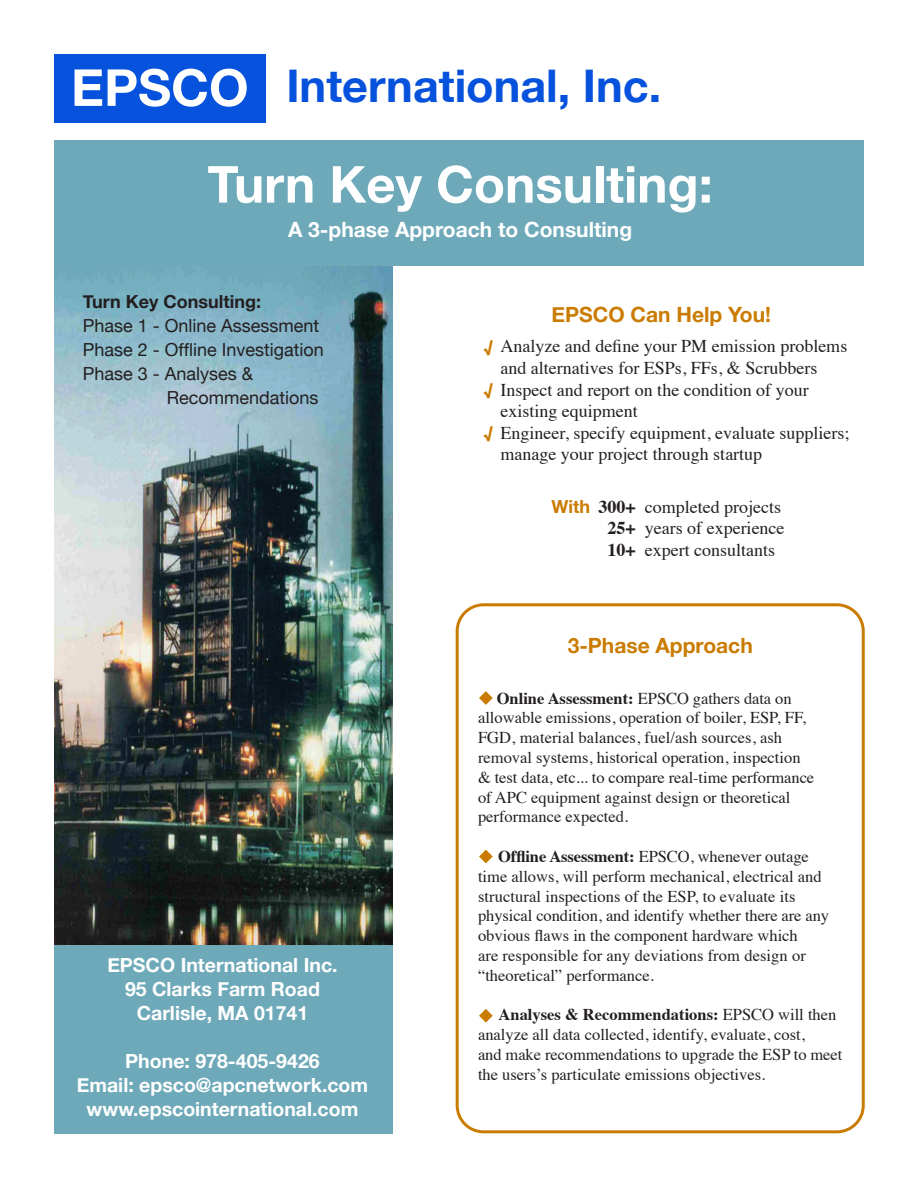
<style>
.page{position:relative;width:918px;height:1188px;background:#fff}
.page>*{position:absolute;margin:0;border:0;box-sizing:border-box;transform-origin:0 0}
.t1{font:700 51px "Helvetica Neue";color:#fff}
.t2{font:700 45px "Helvetica Neue";color:#0652dc}
.t3{font:700 21px "Helvetica Neue";color:#ca7c00}
.t4{font:700 21px "Helvetica Neue";color:#fff}
.t5{font:700 19.5px "Helvetica Neue";color:#fff}
.t6{font:18px "Times";color:#231f20}
.t7{font:18px "Helvetica Neue";color:#231f20}
.t8{font:700 18px "Helvetica Neue";color:#231f20}
.t9{font:700 18px "Helvetica Neue";color:#ca7c00}
.t10{font:16.5px/19.8px "Times";color:#231f20}
.t11{font:900 condensed 15px "Helvetica Neue";color:#ca7c00}
.s1{font-weight:700}
</style>
<div class="page">
<div style="left:54px;top:54px;width:212px;height:68px;background:#0652dc"></div>
<img style="left:54px;top:266px;width:338px;height:679px">
<div style="left:54px;top:140px;width:810px;height:126px;background:#6ea9b9"></div>
<div style="left:54px;top:945px;width:338px;height:189px;background:#6ea9b9"></div>
<div style="left:456px;top:603px;width:409px;height:530px;border:3px solid #ca7c00;border-radius:26px"></div>
<svg style="left:479px;top:691px;width:14px;height:14px"></svg>
<svg style="left:479px;top:850px;width:14px;height:13px"></svg>
<svg style="left:479px;top:1009px;width:14px;height:14px"></svg>
<p class="t1" style="left:71px;top:56px;width:179px">EPSCO</p>
<p class="t2" style="left:286px;top:58px;width:376px">International, Inc.</p>
<p class="t1" style="left:208px;top:153px;width:507px">Turn Key Consulting:</p>
<p class="t4" style="left:288px;top:217px;width:346px">A 3-phase Approach to Consulting</p>
<p class="t8" style="left:83px;top:290px;width:180px">Turn Key Consulting:</p>
<p class="t7" style="left:83px;top:315px;width:238px">Phase 1 - Online Assessment</p>
<p class="t7" style="left:83px;top:339px;width:243px">Phase 2 - Offline Investigation</p>
<p class="t7" style="left:83px;top:363px;width:172px">Phase 3 - Analyses &amp;</p>
<p class="t7" style="left:167px;top:387px;width:153px">Recommendations</p>
<p class="t5" style="left:107px;top:952px;width:232px">EPSCO International Inc.</p>
<p class="t5" style="left:125px;top:976px;width:196px">95 Clarks Farm Road</p>
<p class="t5" style="left:137px;top:1000px;width:173px">Carlisle, MA 01741</p>
<p class="t5" style="left:125px;top:1048px;width:196px">Phone: 978-405-9426</p>
<p class="t5" style="left:77px;top:1072px;width:293px">Email: epsco@apcnetwork.com</p>
<p class="t5" style="left:87px;top:1096px;width:273px">www.epscointernational.com</p>
<p class="t3" style="left:552px;top:301px;width:221px">EPSCO Can Help You!</p>
<p class="t6" style="left:500px;top:330px;width:348px">Analyze and define your PM emission problems</p>
<p class="t6" style="left:500px;top:351px;width:318px">and alternatives for ESPs, FFs, &amp; Scrubbers</p>
<p class="t6" style="left:500px;top:373px;width:310px">Inspect and report on the condition of your</p>
<p class="t6" style="left:500px;top:394px;width:139px">existing equipment</p>
<p class="t6" style="left:500px;top:416px;width:351px">Engineer, specify equipment, evaluate suppliers;</p>
<p class="t6" style="left:500px;top:438px;width:263px">manage your project through startup</p>
<p class="t11" style="left:484px;top:338px;width:11px">√</p>
<p class="t11" style="left:484px;top:381px;width:11px">√</p>
<p class="t11" style="left:484px;top:423px;width:11px">√</p>
<p class="t9" style="left:552px;top:495px;width:40px">With</p>
<p class="t6" style="left:598px;top:490px;width:184px"><span class="s1">300+</span> completed projects</p>
<p class="t6" style="left:607px;top:512px;width:179px"><span class="s1">25+</span> years of experience</p>
<p class="t6" style="left:607px;top:533px;width:169px"><span class="s1">10+</span> expert consultants</p>
<p class="t3" style="left:568px;top:633px;width:187px">3-Phase Approach</p>
<p class="t10" style="left:497px;top:687px;width:296px"><span class="s1">Online Assessment:</span> EPSCO gathers data on</p>
<p class="t10" style="left:478px;top:706px;width:330px">allowable emissions, operation of boiler, ESP, FF,<br>FGD, material balances, fuel/ash sources, ash</p>
<p class="t10" style="left:478px;top:746px;width:324px">removal systems, historical operation, inspection</p>
<p class="t10" style="left:478px;top:766px;width:338px">&amp; test data, etc... to compare real-time performance</p>
<p class="t10" style="left:478px;top:786px;width:314px">of APC equipment against design or theoretical</p>
<p class="t10" style="left:478px;top:805px;width:152px">performance expected.</p>
<p class="t10" style="left:498px;top:845px;width:312px"><span class="s1">Offline Assessment:</span> EPSCO, whenever outage</p>
<p class="t10" style="left:478px;top:865px;width:345px">time allows, will perform mechanical, electrical and structural inspections of the ESP, to evaluate its</p>
<p class="t10" style="left:478px;top:904px;width:353px">physical condition, and identify whether there are any obvious flaws in the component hardware which</p>
<p class="t10" style="left:478px;top:944px;width:329px">are responsible for any deviations from design or “theoretical” performance.</p>
<p class="t10" style="left:478px;top:1003px;width:360px;text-indent:21px"><span class="s1">Analyses &amp; Recommendations:</span> EPSCO will then analyze all data collected, identify, evaluate, cost,</p>
<p class="t10" style="left:478px;top:1043px;width:366px">and make recommendations to upgrade the ESP to meet the users’s particulate emissions objectives.</p>
</div>
